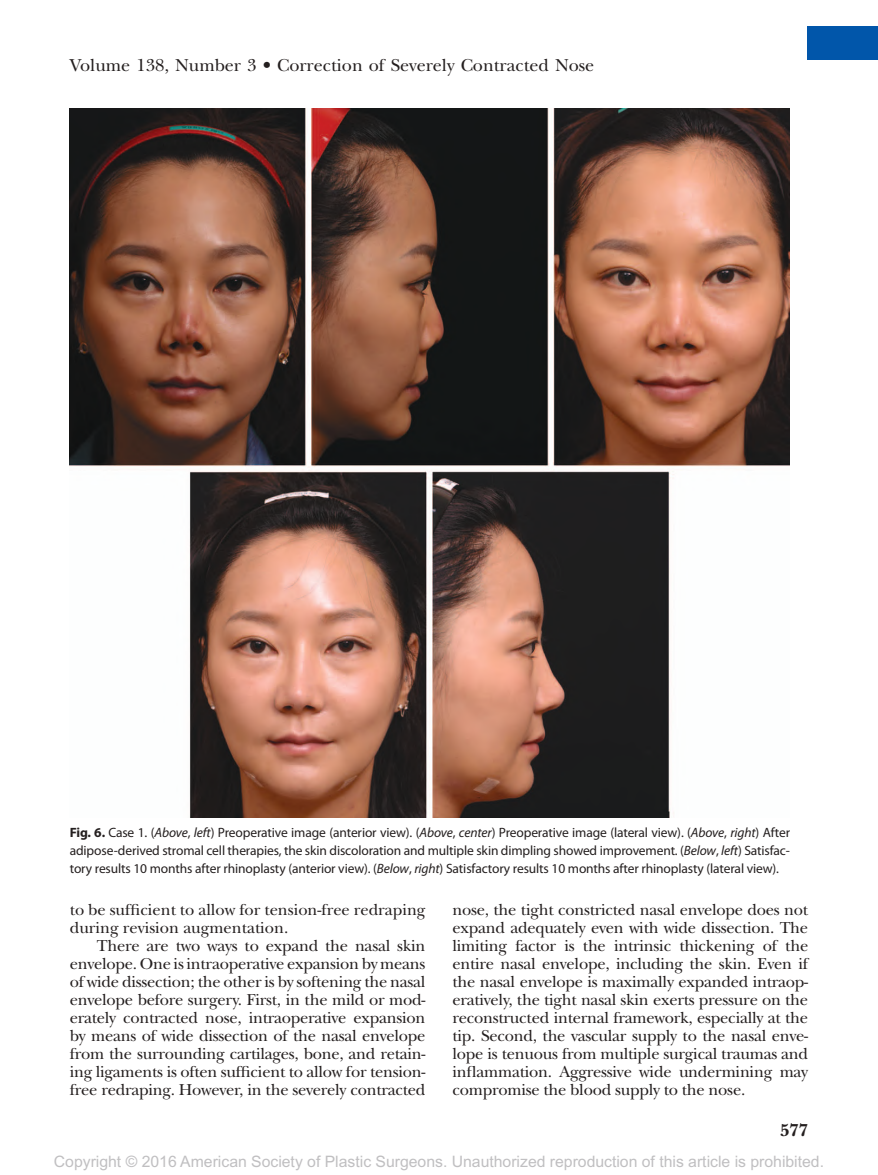
<style>
.page{position:relative;width:878px;height:1175px;background:#fff}
.page>*{position:absolute;margin:0;border:0;box-sizing:border-box;transform-origin:0 0}
.t1{font:18px "New Baskerville";color:#241f1f}
.t2{font:700 18px "New Baskerville";color:#241f1f}
.t3{font:16.5px/18px "New Baskerville";letter-spacing:-.015em;color:#241f1f;text-align:justify}
.t4{font:15.75px "Arial MT Std";color:#c0bfc1}
.t5{font:13.5px/18px "Myriad Pro";letter-spacing:-.01em;color:#241f1f;text-align:justify}
.s1{font-weight:700}
.s2{font-style:italic}
</style>
<div class="page">
<div style="left:807px;top:26px;width:71px;height:33px;background:#0156aa"></div>
<img style="left:70px;top:108px;width:719px;height:709px">
<p class="t1" style="left:70px;top:54px;width:526px">Volume 138, Number 3 • Correction of Severely Contracted Nose</p>
<p class="t5" style="left:70px;top:823px;width:721px"><span class="s1">Fig. 6.</span> Case 1. (<span class="s2">Above</span>, <span class="s2">left</span>) Preoperative image (anterior view). (<span class="s2">Above</span>, <span class="s2">center</span>) Preoperative image (lateral view). (<span class="s2">Above</span>, <span class="s2">right</span>) After adipose-derived stromal cell therapies, the skin discoloration and multiple skin dimpling showed improvement. (<span class="s2">Below</span>, <span class="s2">left</span>) Satisfac&shy;tory results 10 months after rhinoplasty (anterior view). (<span class="s2">Below</span>, <span class="s2">right</span>) Satisfactory results 10 months after rhinoplasty (lateral view).</p>
<p class="t3" style="left:70px;top:900px;width:357px">to be sufficient to allow for tension-free redraping during revision augmentation.</p>
<p class="t3" style="left:70px;top:936px;width:357px;text-indent:27px">There are two ways to expand the nasal skin envelope. One is intraoperative expansion by means of wide dissection; the other is by softening the nasal envelope before surgery. First, in the mild or mod&shy;erately contracted nose, intraoperative expansion by means of wide dissection of the nasal envelope from the surrounding cartilages, bone, and retain&shy;ing ligaments is often sufficient to allow for tension&shy;free redraping. However, in the severely contracted</p>
<p class="t3" style="left:452px;top:900px;width:357px">nose, the tight constricted nasal envelope does not expand adequately even with wide dissection. The limiting factor is the intrinsic thickening of the entire nasal envelope, including the skin. Even if the nasal envelope is maximally expanded intraop&shy;eratively, the tight nasal skin exerts pressure on the reconstructed internal framework, especially at the tip. Second, the vascular supply to the nasal enve&shy;lope is tenuous from multiple surgical traumas and inflammation. Aggressive wide undermining may compromise the blood supply to the nose.</p>
<p class="t2" style="left:780px;top:1119px;width:30px">577</p>
<p class="t4" style="left:54px;top:1152px;width:771px">Copyright © 2016 American Society of Plastic Surgeons. Unauthorized reproduction of this article is prohibited.</p>
</div>
